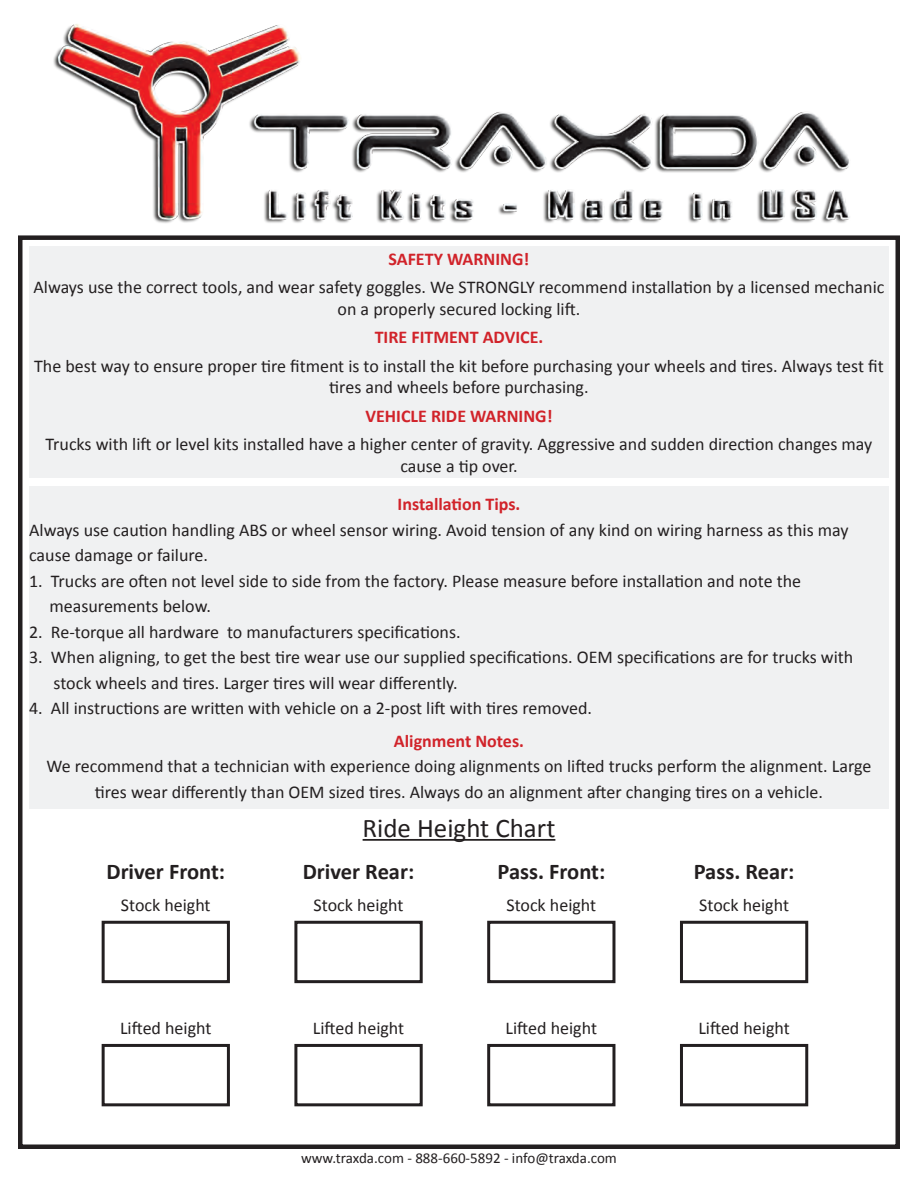
<style>
.page{position:relative;width:918px;height:1188px;background:#fff}
.page>*{position:absolute;margin:0;border:0;box-sizing:border-box;transform-origin:0 0}
.t1{font:27px "Calibri";color:#231f20}
.t2{font:700 22.5px "Calibri";color:#231f20}
.t3{font:18px/25.5px "Calibri";color:#231f20;text-align:center}
.t4{font:700 18px "Calibri";color:#d1232a}
.t5{font:15px "Calibri";color:#231f20}
</style>
<div class="page">
<div style="left:18px;top:235px;width:882px;height:914px;border:4px solid #231f20"></div>
<div style="left:29px;top:246px;width:860px;height:231px;background:#f0f1f2"></div>
<img style="left:53px;top:24px;width:797px;height:199px">
<div style="left:29px;top:486px;width:860px;height:322px;background:#f0f1f2"></div>
<div style="left:102px;top:921px;width:128px;height:62px;border:3px solid #231f20"></div>
<div style="left:294px;top:921px;width:129px;height:62px;border:3px solid #231f20"></div>
<div style="left:487px;top:921px;width:128px;height:62px;border:3px solid #231f20"></div>
<div style="left:680px;top:921px;width:128px;height:62px;border:3px solid #231f20"></div>
<div style="left:102px;top:1044px;width:128px;height:62px;border:3px solid #231f20"></div>
<div style="left:294px;top:1044px;width:129px;height:62px;border:3px solid #231f20"></div>
<div style="left:487px;top:1044px;width:128px;height:62px;border:3px solid #231f20"></div>
<div style="left:680px;top:1044px;width:128px;height:62px;border:3px solid #231f20"></div>
<hr style="left:363px;top:839px;width:192px;height:2px;background:#231f20">
<p class="t4" style="left:389px;top:248px;width:142px">SAFETY WARNING!</p>
<p class="t3" style="left:33px;top:277px;width:853px;line-height:21.6px">Always use the correct tools, and wear safety goggles. We STRONGLY recommend installation by a licensed mechanic on a properly secured locking lift.</p>
<p class="t4" style="left:375px;top:326px;width:170px">TIRE FITMENT ADVICE.</p>
<p class="t3" style="left:34px;top:355px;width:851px;line-height:21.6px">The best way to ensure proper tire fitment is to install the kit before purchasing your wheels and tires. Always test fit tires and wheels before purchasing.</p>
<p class="t4" style="left:365px;top:404px;width:189px">VEHICLE RIDE WARNING!</p>
<p class="t3" style="left:46px;top:433px;width:828px;line-height:21.6px">Trucks with lift or level kits installed have a higher center of gravity. Aggressive and sudden direction changes may cause a tip over.</p>
<p class="t4" style="left:398px;top:493px;width:124px">Installation Tips.</p>
<p class="t3" style="left:29px;top:517px;width:821px;text-align:left">Always use caution handling ABS or wheel sensor wiring. Avoid tension of any kind on wiring harness as this may cause damage or failure.</p>
<p class="t3" style="left:50px;top:568px;width:753px;text-align:left;text-indent:-20px">1. Trucks are often not level side to side from the factory. Please measure before installation and note the measurements below.</p>
<p class="t3" style="left:29px;top:619px;width:433px">2. Re-torque all hardware to manufacturers specifications.</p>
<p class="t3" style="left:54px;top:645px;width:801px;text-align:left;text-indent:-24px">3. When aligning, to get the best tire wear use our supplied specifications. OEM specifications are for trucks with stock wheels and tires. Larger tires will wear differently.</p>
<p class="t3" style="left:29px;top:696px;width:564px">4. All instructions are written with vehicle on a 2-post lift with tires removed.</p>
<p class="t4" style="left:394px;top:729px;width:132px">Alignment Notes.</p>
<p class="t3" style="left:47px;top:753px;width:826px">We recommend that a technician with experience doing alignments on lifted trucks perform the alignment. Large tires wear differently than OEM sized tires. Always do an alignment after changing tires on a vehicle.</p>
<p class="t1" style="left:363px;top:811px;width:194px">Ride Height Chart</p>
<p class="t2" style="left:106px;top:857px;width:120px">Driver Front:</p>
<p class="t3" style="left:121px;top:892px;width:91px">Stock height</p>
<p class="t2" style="left:303px;top:857px;width:113px">Driver Rear:</p>
<p class="t3" style="left:314px;top:892px;width:91px">Stock height</p>
<p class="t2" style="left:497px;top:857px;width:109px">Pass. Front:</p>
<p class="t3" style="left:506px;top:892px;width:91px">Stock height</p>
<p class="t2" style="left:694px;top:857px;width:102px">Pass. Rear:</p>
<p class="t3" style="left:699px;top:892px;width:91px">Stock height</p>
<p class="t3" style="left:120px;top:1015px;width:93px">Lifted height</p>
<p class="t3" style="left:313px;top:1015px;width:93px">Lifted height</p>
<p class="t3" style="left:506px;top:1015px;width:93px">Lifted height</p>
<p class="t3" style="left:698px;top:1015px;width:93px">Lifted height</p>
<p class="t5" style="left:301px;top:1149px;width:317px">www.traxda.com - 888-660-5892 - info@traxda.com</p>
</div>
